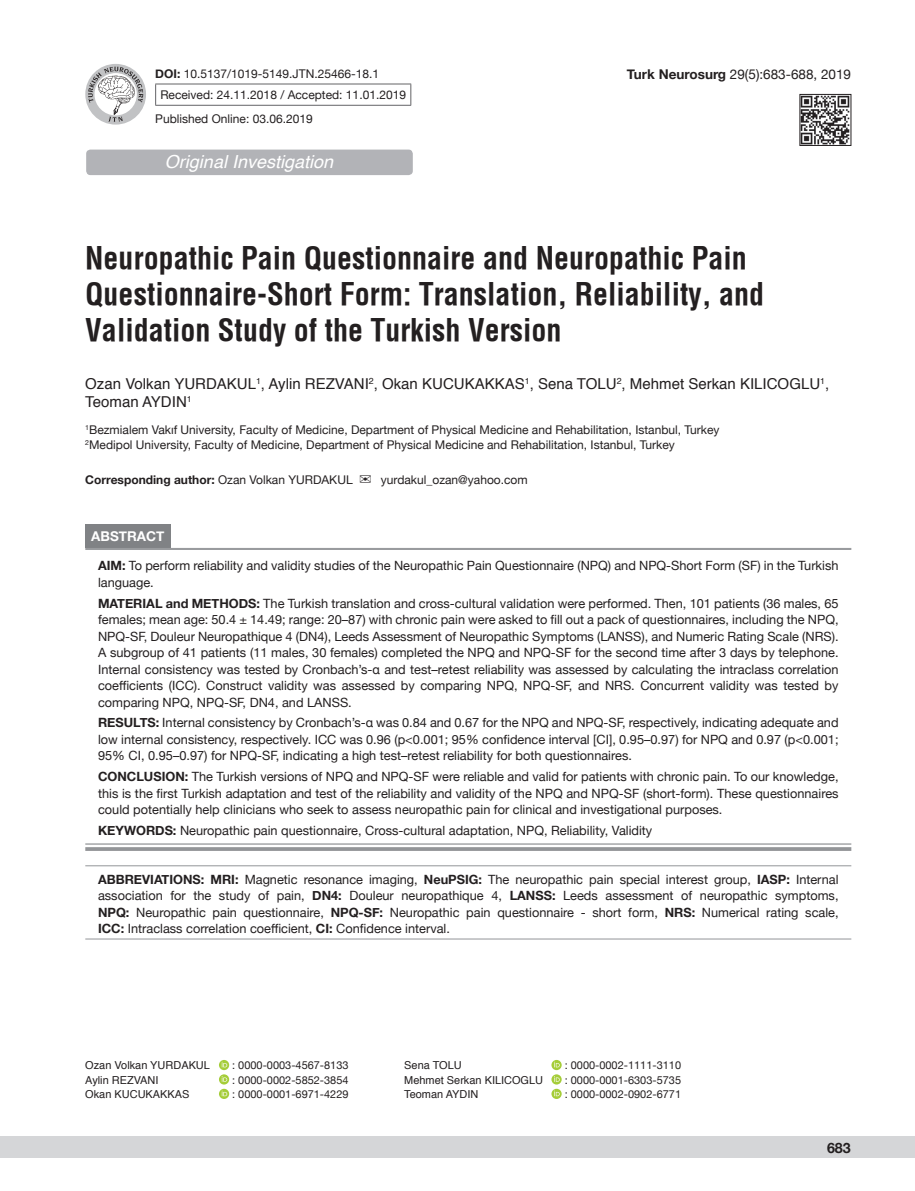
<style>
.page{position:relative;width:915px;height:1191px;background:#fff}
.page>*{position:absolute;margin:0;border:0;box-sizing:border-box;transform-origin:0 0}
.t1{font:700 30px/36px "Helvetica Condens";color:#231f20}
.t2{font:italic 18px "Helvetica";color:#fff}
.t3{font:15px/18px "Helvetica";color:#231f20}
.t4{font:700 14.25px "Helvetica Neue";color:#231f20}
.t5{font:13.5px "Helvetica Neue";color:#231f20}
.t6{font:700 13.5px "Helvetica Neue";color:#fff}
.t7{font:12.75px/16.5px "Helvetica Neue";color:#231f20;text-align:justify}
.t8{font:12px/14.4px "Helvetica Neue";color:#231f20}
.t9{font:700 12px "Helvetica Neue";color:#231f20}
.t10{font:10.95px "Helvetica Neue";color:#231f20}
.t11{font:10.95px "Helvetica";color:#231f20}
.s1{font-weight:700}
.s2{font-weight:400}
</style>
<div class="page">
<div style="left:0;top:1136px;width:914px;height:22px;background:#d5d6d8"></div>
<svg style="left:85px;top:64px;width:61px;height:61px"></svg>
<svg style="left:88px;top:67px;width:55px;height:55px"></svg>
<img style="left:801px;top:96px;width:47px;height:48px">
<div style="left:799px;top:94px;width:51px;height:52px;border:1px solid #231f20"></div>
<div style="left:85px;top:524px;width:85px;height:24px;background:#808285"></div>
<svg style="left:85px;top:844px;width:766px;height:1px"></svg>
<hr style="left:85px;top:548px;width:766px;height:1px;background:#939598">
<hr style="left:85px;top:549px;width:766px;height:1px;background:#939598">
<hr style="left:85px;top:843px;width:766px;height:1px;background:#939598">
<hr style="left:85px;top:847px;width:766px;height:4px;background:#9b9c9f">
<hr style="left:85px;top:865px;width:766px;height:1px;background:#939598">
<hr style="left:85px;top:938px;width:766px;height:1px;background:#939598">
<hr style="left:155px;top:84px;width:256px;height:1px;background:#636366">
<svg style="left:155px;top:84px;width:1px;height:21px"></svg>
<svg style="left:410px;top:84px;width:1px;height:21px"></svg>
<hr style="left:155px;top:105px;width:256px;height:1px;background:#636366">
<div style="left:86px;top:150px;width:326px;height:25px;background:#b2b3b7;border-radius:4px"></div>
<svg style="left:219px;top:1060px;width:10px;height:10px"></svg>
<svg style="left:221px;top:1061px;width:6px;height:6px"></svg>
<svg style="left:219px;top:1074px;width:10px;height:10px"></svg>
<svg style="left:221px;top:1076px;width:6px;height:5px"></svg>
<svg style="left:219px;top:1088px;width:10px;height:11px"></svg>
<svg style="left:221px;top:1090px;width:6px;height:6px"></svg>
<svg style="left:551px;top:1060px;width:10px;height:10px"></svg>
<svg style="left:554px;top:1061px;width:5px;height:6px"></svg>
<svg style="left:551px;top:1074px;width:10px;height:10px"></svg>
<svg style="left:554px;top:1076px;width:5px;height:5px"></svg>
<svg style="left:551px;top:1088px;width:10px;height:11px"></svg>
<svg style="left:554px;top:1090px;width:5px;height:6px"></svg>
<p class="t8" style="left:160px;top:63px;width:247px;line-height:21.9px;text-indent:-5px"><span class="s1">DOI:</span> 10.5137/1019-5149.JTN.25466-18.1<br>Received: 24.11.2018 / Accepted: 11.01.2019</p>
<p class="t8" style="left:155px;top:112px;width:159px">Published Online: 03.06.2019</p>
<h2 class="t2" style="left:165px;top:147px;width:170px">Original Investigation</h2>
<p class="t5" style="left:626px;top:65px;width:225px"><span class="s1">Turk Neurosurg</span> 29(5):683-688, 2019</p>
<h1 class="t1" style="left:85px;top:240px;width:680px">Neuropathic Pain Questionnaire and Neuropathic Pain<br>Questionnaire-Short Form: Translation, Reliability, and<br>Validation Study of the Turkish Version</h1>
<p class="t3" style="left:85px;top:375px;width:745px">Ozan Volkan YURDAKUL<sup>1</sup>, Aylin REZVANI<sup>2</sup>, Okan KUCUKAKKAS<sup>1</sup>, Sena TOLU<sup>2</sup>, Mehmet Serkan KILICOGLU<sup>1</sup>,<br>Teoman AYDIN<sup>1</sup></p>
<p class="t8" style="left:85px;top:423px;width:635px"><sup>1</sup>Bezmialem Vakıf University, Faculty of Medicine, Department of Physical Medicine and Rehabilitation, Istanbul, Turkey<br><sup>2</sup>Medipol University, Faculty of Medicine, Department of Physical Medicine and Rehabilitation, Istanbul, Turkey</p>
<p class="t9" style="left:85px;top:470px;width:269px">Corresponding author: <span class="s2">Ozan Volkan YURDAKUL</span></p>
<p class="t8" style="left:381px;top:473px;width:148px">yurdakul_ozan@yahoo.com</p>
<p class="t6" style="left:91px;top:526px;width:75px">ABSTRACT</p>
<p class="t7" style="left:98px;top:558px;width:741px"><span class="s1">AIM:</span> To perform reliability and validity studies of the Neuropathic Pain Questionnaire (NPQ) and NPQ-Short Form (SF) in the Turkish language.</p>
<p class="t7" style="left:98px;top:595px;width:741px"><span class="s1">MATERIAL and METHODS:</span> The Turkish translation and cross-cultural validation were performed. Then, 101 patients (36 males, 65 females; mean age: 50.4 ± 14.49; range: 20–87) with chronic pain were asked to fill out a pack of questionnaires, including the NPQ, NPQ-SF, Douleur Neuropathique 4 (DN4), Leeds Assessment of Neuropathic Symptoms (LANSS), and Numeric Rating Scale (NRS).<br>A subgroup of 41 patients (11 males, 30 females) completed the NPQ and NPQ-SF for the second time after 3 days by telephone.<br>Internal consistency was tested by Cronbach’s-α and test–retest reliability was assessed by calculating the intraclass correlation coefficients (ICC). Construct validity was assessed by comparing NPQ, NPQ-SF, and NRS. Concurrent validity was tested by comparing NPQ, NPQ-SF, DN4, and LANSS.</p>
<p class="t7" style="left:98px;top:715px;width:741px"><span class="s1">RESULTS:</span> Internal consistency by Cronbach’s-α was 0.84 and 0.67 for the NPQ and NPQ-SF, respectively, indicating adequate and low internal consistency, respectively. ICC was 0.96 (p&lt;0.001; 95% confidence interval [CI], 0.95–0.97) for NPQ and 0.97 (p&lt;0.001; 95% CI, 0.95–0.97) for NPQ-SF, indicating a high test–retest reliability for both questionnaires.</p>
<p class="t7" style="left:98px;top:769px;width:741px"><span class="s1">CONCLUSION:</span> The Turkish versions of NPQ and NPQ-SF were reliable and valid for patients with chronic pain. To our knowledge, this is the first Turkish adaptation and test of the reliability and validity of the NPQ and NPQ-SF (short-form). These questionnaires could potentially help clinicians who seek to assess neuropathic pain for clinical and investigational purposes.</p>
<p class="t7" style="left:98px;top:823px;width:555px"><span class="s1">KEYWORDS:</span> Neuropathic pain questionnaire, Cross-cultural adaptation, NPQ, Reliability, Validity</p>
<p class="t7" style="left:98px;top:871px;width:741px"><span class="s1">ABBREVIATIONS: MRI:</span> Magnetic resonance imaging, <span class="s1">NeuPSIG:</span> The neuropathic pain special interest group, <span class="s1">IASP:</span> Internal association for the study of pain, <span class="s1">DN4:</span> Douleur neuropathique 4, <span class="s1">LANSS:</span> Leeds assessment of neuropathic symptoms, <span class="s1">NPQ:</span> Neuropathic pain questionnaire, <span class="s1">NPQ-SF:</span> Neuropathic pain questionnaire - short form, <span class="s1">NRS:</span> Numerical rating scale, <span class="s1">ICC:</span> Intraclass correlation coefficient, <span class="s1">CI:</span> Confidence interval.</p>
<p class="t11" style="left:85px;top:1057px;width:126px">Ozan Volkan YURDAKUL</p>
<p class="t10" style="left:232px;top:1057px;width:118px">: 0000-0003-4567-8133</p>
<p class="t11" style="left:85px;top:1071px;width:75px">Aylin REZVANI</p>
<p class="t10" style="left:232px;top:1072px;width:118px">: 0000-0002-5852-3854</p>
<p class="t11" style="left:85px;top:1086px;width:106px">Okan KUCUKAKKAS</p>
<p class="t10" style="left:232px;top:1086px;width:118px">: 0000-0001-6971-4229</p>
<p class="t11" style="left:404px;top:1057px;width:59px">Sena TOLU</p>
<p class="t10" style="left:564px;top:1057px;width:118px">: 0000-0002-1111-3110</p>
<p class="t11" style="left:404px;top:1071px;width:140px">Mehmet Serkan KILICOGLU</p>
<p class="t10" style="left:564px;top:1072px;width:118px">: 0000-0001-6303-5735</p>
<p class="t11" style="left:404px;top:1086px;width:76px">Teoman AYDIN</p>
<p class="t10" style="left:564px;top:1086px;width:118px">: 0000-0002-0902-6771</p>
<p class="t4" style="left:826px;top:1137px;width:25px">683</p>
</div>
